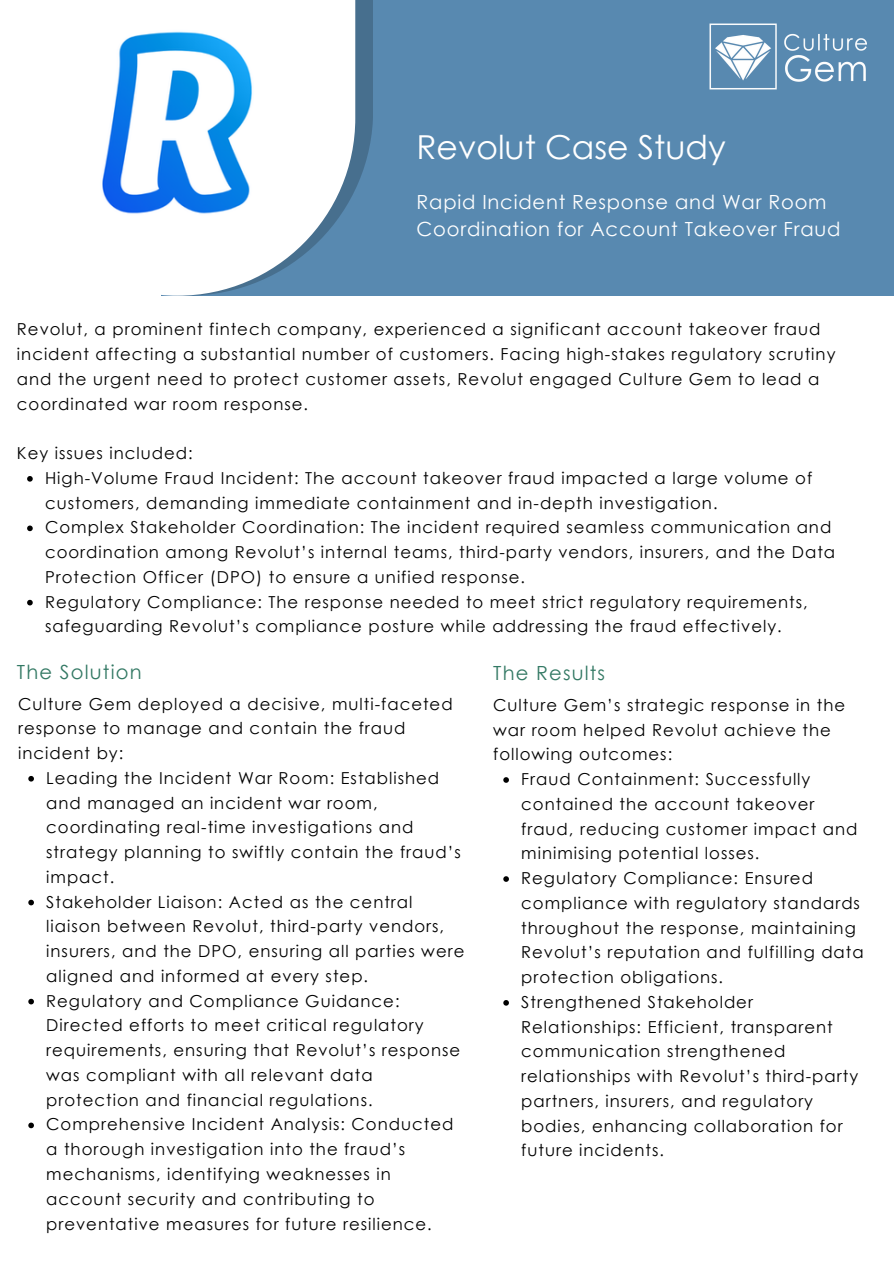
<style>
.page{position:relative;width:894px;height:1264px;background:#fff}
.page>*{position:absolute;margin:0;border:0;box-sizing:border-box;transform-origin:0 0}
.t1{font:33px "Century Gothic";color:#fff}
.t2{font:19.5px/27px "Century Gothic";letter-spacing:.04em;color:#fff}
.t3{font:19.5px "Century Gothic";letter-spacing:.06em;color:#337964}
.t4{font:16.5px/24.8px "Century Gothic";letter-spacing:.06em;color:#000}
</style>
<div class="page">
<div style="left:161px;top:0;width:732px;height:296px;background:#5889b0"></div>
<svg style="left:355px;top:0;width:18px;height:189px;fill:#476f8e"></svg>
<img style="left:102px;top:0;width:253px;height:296px">
<img style="left:709px;top:23px;width:157px;height:66px">
<svg style="left:27px;top:476px;width:6px;height:5px"></svg>
<svg style="left:27px;top:525px;width:6px;height:6px"></svg>
<svg style="left:27px;top:600px;width:6px;height:5px"></svg>
<svg style="left:28px;top:776px;width:6px;height:5px"></svg>
<svg style="left:28px;top:899px;width:6px;height:6px"></svg>
<svg style="left:28px;top:998px;width:6px;height:6px"></svg>
<svg style="left:28px;top:1122px;width:6px;height:6px"></svg>
<svg style="left:503px;top:777px;width:6px;height:5px"></svg>
<svg style="left:503px;top:876px;width:6px;height:5px"></svg>
<svg style="left:503px;top:1000px;width:6px;height:5px"></svg>
<p class="t1" style="left:416px;top:126px;width:311px">Revolut Case Study</p>
<p class="t2" style="left:416px;top:188px;width:425px">Rapid Incident Response and War Room<br>Coordination for Account Takeover Fraud</p>
<p class="t4" style="left:17px;top:316px;width:819px">Revolut, a prominent fintech company, experienced a significant account takeover fraud incident affecting a substantial number of customers. Facing high-stakes regulatory scrutiny and the urgent need to protect customer assets, Revolut engaged Culture Gem to lead a coordinated war room response.</p>
<h2 class="t4" style="left:17px;top:440px;width:177px">Key issues included:</h2>
<p class="t4" style="left:45px;top:465px;width:768px">High-Volume Fraud Incident: The account takeover fraud impacted a large volume of customers, demanding immediate containment and in-depth investigation.</p>
<p class="t4" style="left:45px;top:514px;width:791px">Complex Stakeholder Coordination: The incident required seamless communication and coordination among Revolut’s internal teams, third-party vendors, insurers, and the Data<br>Protection Officer (DPO) to ensure a unified response.</p>
<p class="t4" style="left:45px;top:589px;width:764px">Regulatory Compliance: The response needed to meet strict regulatory requirements, safeguarding Revolut’s compliance posture while addressing the fraud effectively.</p>
<p class="t3" style="left:17px;top:659px;width:126px">The Solution</p>
<p class="t4" style="left:18px;top:690px;width:436px">Culture Gem deployed a decisive, multi-faceted response to manage and contain the fraud incident by:</p>
<h2 class="t4" style="left:46px;top:765px;width:416px">Leading the Incident War Room: Established and managed an incident war room, coordinating real-time investigations and strategy planning to swiftly contain the fraud’s impact.</h2>
<h2 class="t4" style="left:46px;top:888px;width:419px">Stakeholder Liaison: Acted as the central liaison between Revolut, third-party vendors, insurers, and the DPO, ensuring all parties were aligned and informed at every step.</h2>
<p class="t4" style="left:46px;top:987px;width:415px">Regulatory and Compliance Guidance:<br>Directed efforts to meet critical regulatory requirements, ensuring that Revolut’s response was compliant with all relevant data protection and financial regulations.</p>
<p class="t4" style="left:46px;top:1111px;width:408px">Comprehensive Incident Analysis: Conducted a thorough investigation into the fraud’s mechanisms, identifying weaknesses in account security and contributing to preventative measures for future resilience.</p>
<p class="t3" style="left:493px;top:660px;width:113px">The Results</p>
<p class="t4" style="left:493px;top:692px;width:353px">Culture Gem’s strategic response in the war room helped Revolut achieve the following outcomes:</p>
<p class="t4" style="left:521px;top:766px;width:338px">Fraud Containment: Successfully contained the account takeover fraud, reducing customer impact and minimising potential losses.</p>
<p class="t4" style="left:521px;top:865px;width:344px">Regulatory Compliance: Ensured compliance with regulatory standards throughout the response, maintaining Revolut’s reputation and fulfilling data protection obligations.</p>
<p class="t4" style="left:521px;top:989px;width:338px">Strengthened Stakeholder Relationships: Efficient, transparent communication strengthened relationships with Revolut’s third-party partners, insurers, and regulatory bodies, enhancing collaboration for future incidents.</p>
</div>
